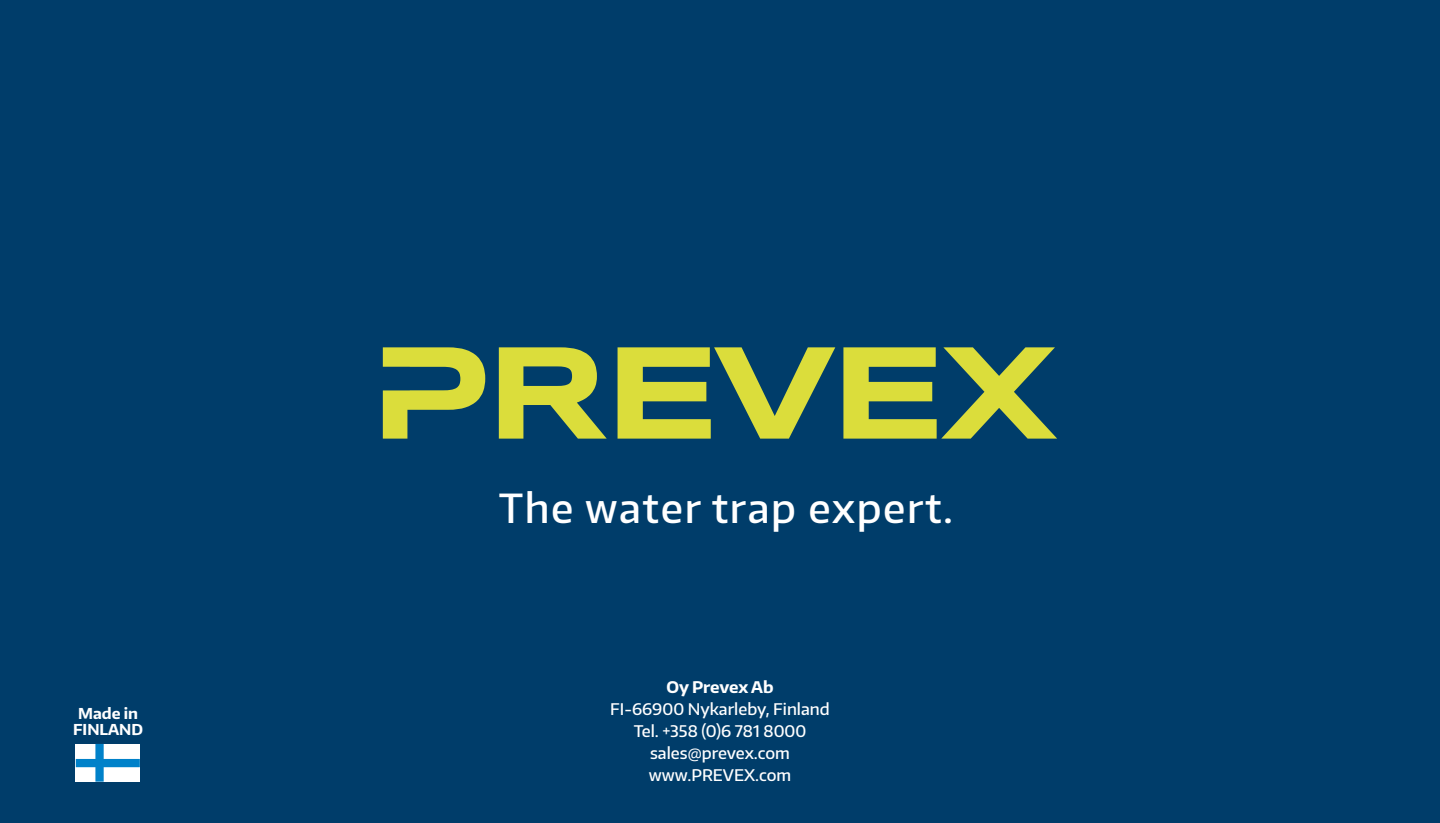
<style>
.page{position:relative;width:1440px;height:823px;background:#fff}
.page>*{position:absolute;margin:0;border:0;box-sizing:border-box;transform-origin:0 0}
.t1{font:500 40px "Encode Sans Normal";letter-spacing:.04em;color:#fff}
.t2{font:500 16px/22px "Encode Sans Normal";color:#fff;text-align:center}
.t3{font:700 16px "Encode Sans Normal";letter-spacing:-.005em;color:#fff}
.t4{font:700 15px/16.6px "Encode Sans Normal";color:#fff;text-align:center}
</style>
<div class="page">
<div style="left:0;top:0;width:1440px;height:822px;background:#003d6a"></div>
<svg style="left:383px;top:347px;width:102px;height:91px"></svg>
<svg style="left:499px;top:347px;width:107px;height:91px"></svg>
<svg style="left:618px;top:347px;width:217px;height:91px"></svg>
<svg style="left:843px;top:347px;width:214px;height:91px"></svg>
<svg style="left:76px;top:744px;width:64px;height:37px;background:#acd6ed"></svg>
<p class="t4" style="left:73px;top:703px;width:71px">Made in<br>FINLAND</p>
<h1 class="t1" style="left:499px;top:481px;width:456px">The water trap expert.</h1>
<p class="t3" style="left:666px;top:676px;width:109px">Oy Prevex Ab</p>
<p class="t2" style="left:610px;top:697px;width:221px">FI-66900 Nykarleby, Finland<br>Tel. +358 (0)6 781 8000 sales@prevex.com www.PREVEX.com</p>
</div>
